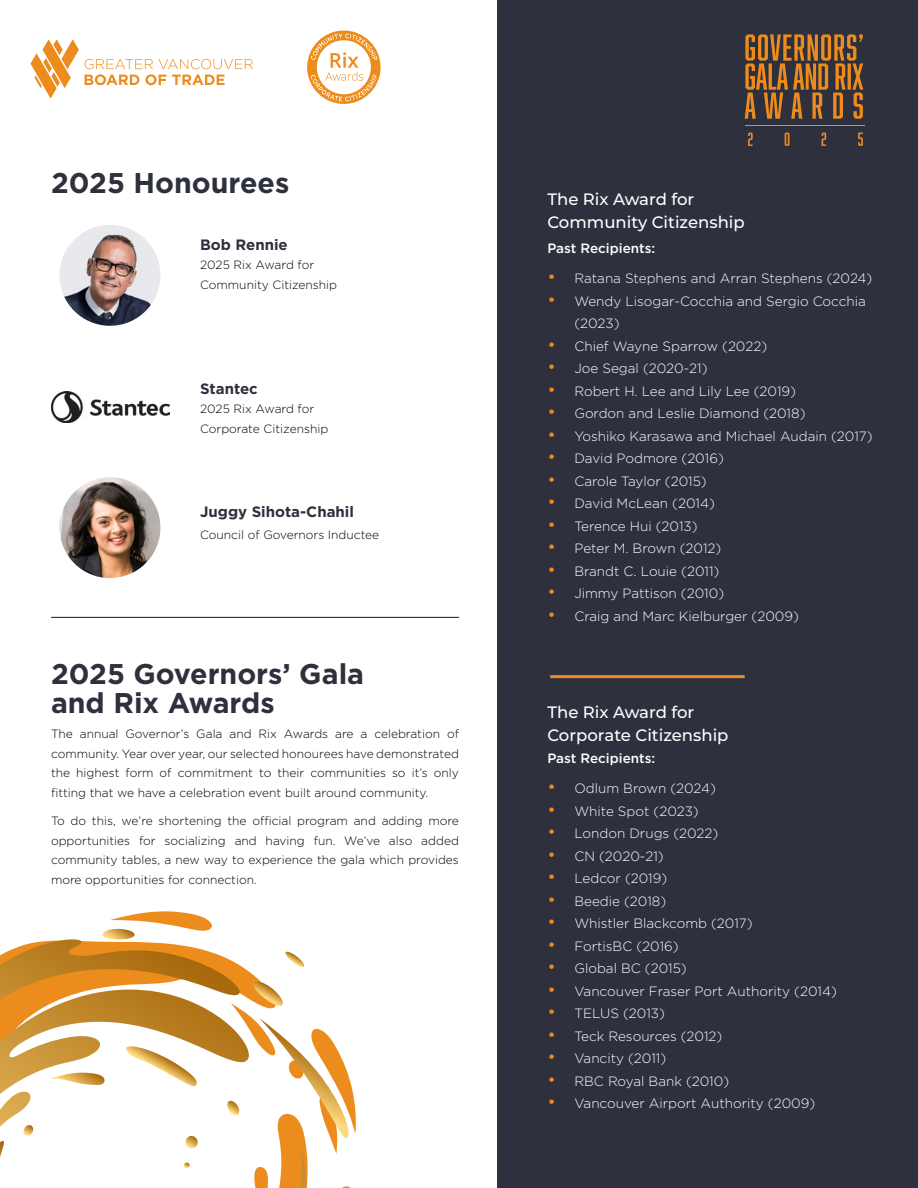
<style>
.page{position:relative;width:918px;height:1188px;background:#fff}
.page>*{position:absolute;margin:0;border:0;box-sizing:border-box;transform-origin:0 0}
.t1{font:700 28.5px/28.5px "Gotham";color:#2e313d}
.t2{font:500 16.5px/22.5px "Montserrat";color:#fff}
.t3{font:700 15px "Gotham";color:#2e313d}
.t4{font:300 13.5px/22.5px "Gotham";color:#fff}
.t5{font:500 13.5px "Gotham";color:#fff}
.t6{font:300 12px/19.5px "Gotham";color:#000;text-align:justify}
.s1{font-size:18px;color:#ec8c1d}
</style>
<div class="page">
<div style="left:498px;top:0;width:420px;height:1188px;background:#2e313d"></div>
<svg style="left:183px;top:1157px;width:168px;height:31px"></svg>
<svg style="left:245px;top:1167px;width:23px;height:21px"></svg>
<svg style="left:184px;top:1163px;width:6px;height:5px"></svg>
<svg style="left:0;top:911px;width:356px;height:246px"></svg>
<hr style="left:550px;top:675px;width:195px;height:3px;background:#ec8c1d">
<hr style="left:746px;top:126px;width:119px;height:1px;background:#ed8c1c">
<svg style="left:745px;top:34px;width:118px;height:85px"></svg>
<svg style="left:748px;top:133px;width:115px;height:13px"></svg>
<hr style="left:51px;top:617px;width:408px;height:1px;background:#2e313d">
<img style="left:60px;top:225px;width:100px;height:101px;border-radius:50px">
<img style="left:52px;top:391px;width:118px;height:32px">
<img style="left:60px;top:477px;width:100px;height:101px;border-radius:50px">
<svg style="left:30px;top:39px;width:49px;height:60px"></svg>
<svg style="left:85px;top:59px;width:168px;height:26px"></svg>
<svg style="left:307px;top:31px;width:74px;height:73px"></svg>
<h1 class="t1" style="left:51px;top:168px;width:240px">2025 Honourees</h1>
<p class="t3" style="left:200px;top:234px;width:89px">Bob Rennie</p>
<p class="t6" style="left:200px;top:255px;width:139px">2025 Rix Award for<br>Community Citizenship</p>
<p class="t3" style="left:200px;top:378px;width:59px">Stantec</p>
<p class="t6" style="left:200px;top:399px;width:130px">2025 Rix Award for<br>Corporate Citizenship</p>
<p class="t3" style="left:200px;top:502px;width:155px">Juggy Sihota-Chahil</p>
<p class="t6" style="left:200px;top:524px;width:181px">Council of Governors Inductee</p>
<h1 class="t1" style="left:51px;top:660px;width:315px">2025 Governors’ Gala and Rix Awards</h1>
<p class="t6" style="left:51px;top:724px;width:410px">The annual Governor’s Gala and Rix Awards are a celebration of community. Year over year, our selected honourees have demonstrated the highest form of commitment to their communities so it’s only fitting that we have a celebration event built around community.</p>
<p class="t6" style="left:51px;top:811px;width:409px">To do this, we’re shortening the official program and adding more opportunities for socializing and having fun. We’ve also added community tables, a new way to experience the gala which provides more opportunities for connection.</p>
<p class="t2" style="left:547px;top:188px;width:199px">The Rix Award for<br>Community Citizenship</p>
<p class="t5" style="left:547px;top:240px;width:109px">Past Recipients:</p>
<p class="t4" style="left:547px;top:267px;width:326px"><span class="s1">•</span> Ratana Stephens and Arran Stephens (2024)</p>
<p class="t4" style="left:574px;top:290px;width:293px;text-indent:-27px"><span class="s1">•</span> Wendy Lisogar-Cocchia and Sergio Cocchia (2023)</p>
<p class="t4" style="left:547px;top:335px;width:221px"><span class="s1">•</span> Chief Wayne Sparrow (2022)</p>
<p class="t4" style="left:547px;top:357px;width:162px"><span class="s1">•</span> Joe Segal (2020-21)</p>
<p class="t4" style="left:547px;top:380px;width:250px"><span class="s1">•</span> Robert H. Lee and Lily Lee (2019)</p>
<p class="t4" style="left:547px;top:402px;width:260px"><span class="s1">•</span> Gordon and Leslie Diamond (2018)</p>
<p class="t4" style="left:547px;top:425px;width:327px"><span class="s1">•</span> Yoshiko Karasawa and Michael Audain (2017)</p>
<p class="t4" style="left:547px;top:447px;width:178px"><span class="s1">•</span> David Podmore (2016)</p>
<p class="t4" style="left:547px;top:470px;width:161px"><span class="s1">•</span> Carole Taylor (2015)</p>
<p class="t4" style="left:547px;top:492px;width:169px"><span class="s1">•</span> David McLean (2014)</p>
<p class="t4" style="left:547px;top:515px;width:152px"><span class="s1">•</span> Terence Hui (2013)</p>
<p class="t4" style="left:547px;top:537px;width:175px"><span class="s1">•</span> Peter M. Brown (2012)</p>
<p class="t4" style="left:547px;top:560px;width:173px"><span class="s1">•</span> Brandt C. Louie (2011)</p>
<p class="t4" style="left:547px;top:582px;width:178px"><span class="s1">•</span> Jimmy Pattison (2010)</p>
<p class="t4" style="left:547px;top:605px;width:253px"><span class="s1">•</span> Craig and Marc Kielburger (2009)</p>
<p class="t2" style="left:547px;top:701px;width:183px">The Rix Award for<br>Corporate Citizenship</p>
<p class="t5" style="left:547px;top:750px;width:109px">Past Recipients:</p>
<p class="t4" style="left:547px;top:777px;width:170px"><span class="s1">•</span> Odlum Brown (2024)</p>
<p class="t4" style="left:547px;top:800px;width:153px"><span class="s1">•</span> White Spot (2023)</p>
<p class="t4" style="left:547px;top:822px;width:172px"><span class="s1">•</span> London Drugs (2022)</p>
<p class="t4" style="left:547px;top:845px;width:118px"><span class="s1">•</span> CN (2020-21)</p>
<p class="t4" style="left:547px;top:867px;width:121px"><span class="s1">•</span> Ledcor (2019)</p>
<p class="t4" style="left:547px;top:890px;width:120px"><span class="s1">•</span> Beedie (2018)</p>
<p class="t4" style="left:547px;top:912px;width:207px"><span class="s1">•</span> Whistler Blackcomb (2017)</p>
<p class="t4" style="left:547px;top:935px;width:133px"><span class="s1">•</span> FortisBC (2016)</p>
<p class="t4" style="left:547px;top:957px;width:141px"><span class="s1">•</span> Global BC (2015)</p>
<p class="t4" style="left:547px;top:980px;width:291px"><span class="s1">•</span> Vancouver Fraser Port Authority (2014)</p>
<p class="t4" style="left:547px;top:1002px;width:119px"><span class="s1">•</span> TELUS (2013)</p>
<p class="t4" style="left:547px;top:1025px;width:176px"><span class="s1">•</span> Teck Resources (2012)</p>
<p class="t4" style="left:547px;top:1047px;width:120px"><span class="s1">•</span> Vancity (2011)</p>
<p class="t4" style="left:547px;top:1070px;width:183px"><span class="s1">•</span> RBC Royal Bank (2010)</p>
<p class="t4" style="left:547px;top:1092px;width:269px"><span class="s1">•</span> Vancouver Airport Authority (2009)</p>
</div>
